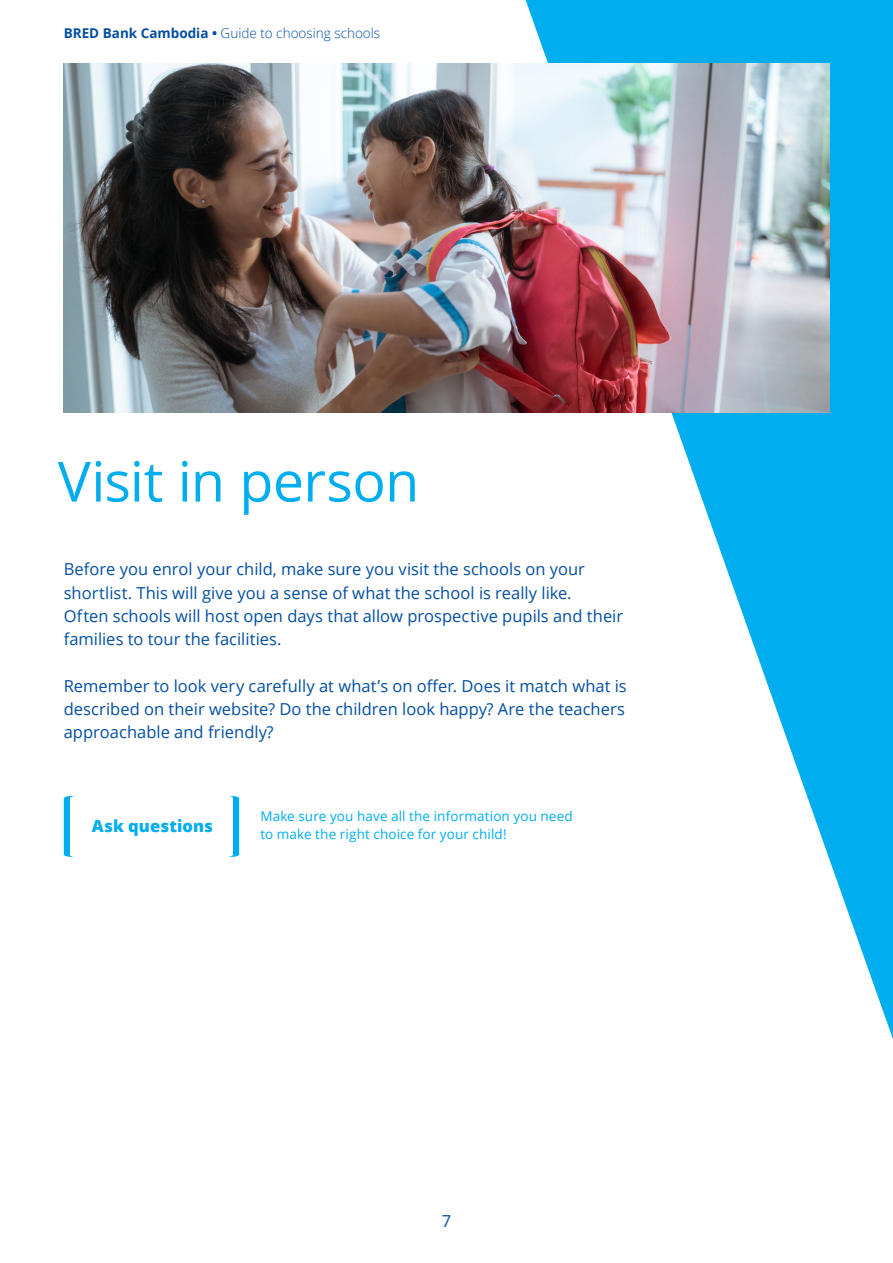
<style>
.page{position:relative;width:893px;height:1263px;background:#fff}
.page>*{position:absolute;margin:0;border:0;box-sizing:border-box;transform-origin:0 0}
.t1{font:55.5px "Open Sans";letter-spacing:-.01em;color:#00aeef}
.t2{font:16.5px/23.2px "Open Sans";color:#034ea2}
.t3{font:800 16.5px "Open Sans";letter-spacing:.005em;color:#00aeef}
.t4{font:13.5px/18px "Open Sans";letter-spacing:.01em;color:#00aeef}
.t5{font:300 13.5px "Open Sans";color:#034ea2}
.s1{font-weight:700}
</style>
<div class="page">
<svg style="left:526px;top:0;width:367px;height:1039px"></svg>
<img style="left:64px;top:64px;width:765px;height:349px">
<svg style="left:228px;top:796px;width:11px;height:61px"></svg>
<svg style="left:64px;top:796px;width:11px;height:61px"></svg>
<p class="t5" style="left:64px;top:24px;width:318px"><span class="s1">BRED Bank Cambodia •</span> Guide to choosing schools</p>
<h1 class="t1" style="left:58px;top:443px;width:363px">Visit in person</h1>
<p class="t2" style="left:64px;top:557px;width:561px">Before you enrol your child, make sure you visit the schools on your shortlist. This will give you a sense of what the school is really like.<br>Often schools will host open days that allow prospective pupils and their families to tour the facilities.</p>
<p class="t2" style="left:64px;top:673px;width:564px;text-align:justify">Remember to look very carefully at what’s on offer. Does it match what is described on their website? Do the children look happy? Are the teachers approachable and friendly?</p>
<p class="t3" style="left:92px;top:813px;width:123px">Ask questions</p>
<p class="t4" style="left:260px;top:806px;width:314px">Make sure you have all the information you need to make the right choice for your child!</p>
<p class="t2" style="left:442px;top:1209px;width:11px">7</p>
</div>
